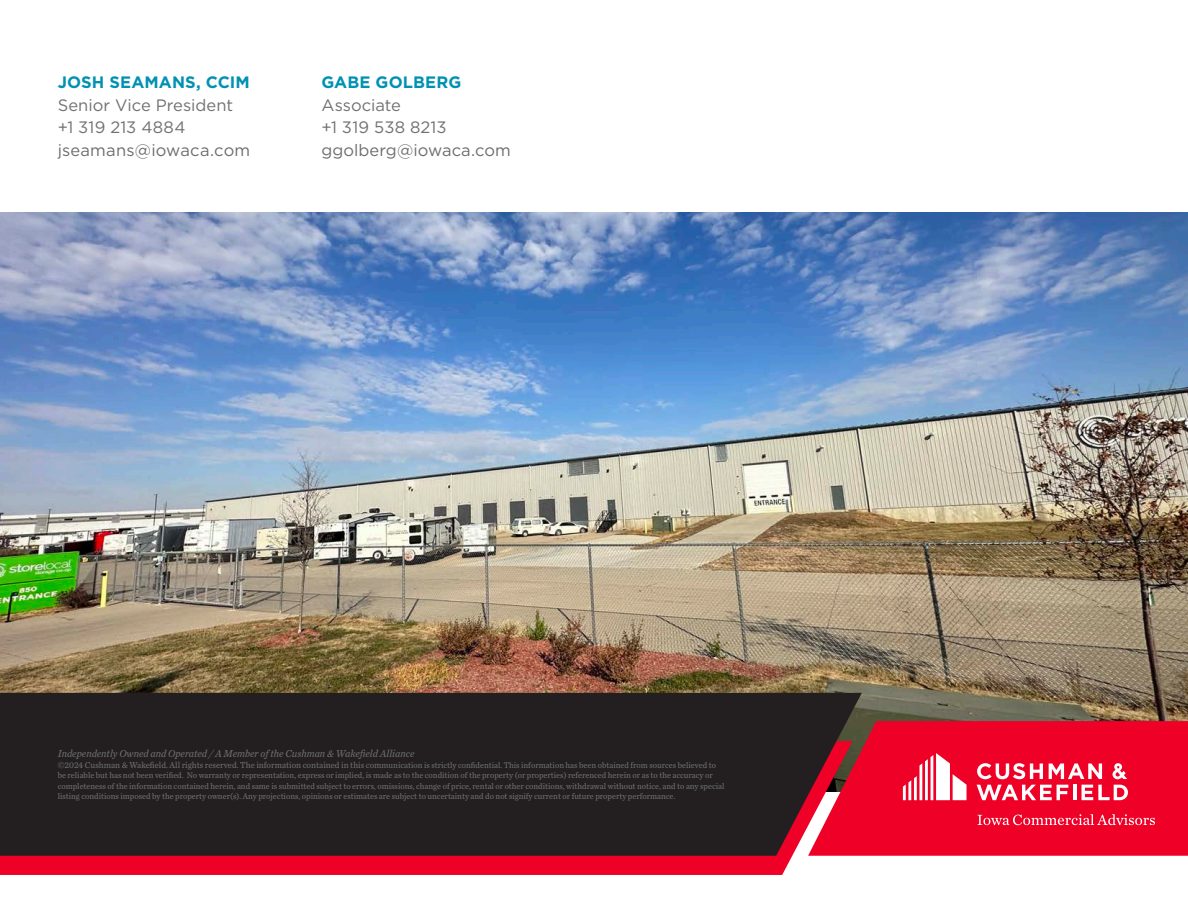
<style>
.page{position:relative;width:1188px;height:918px;background:#fff}
.page>*{position:absolute;margin:0;border:0;box-sizing:border-box;transform-origin:0 0}
.Broker_Contact{font:16.5px/22.5px "Gotham";letter-spacing:.005em;color:#6f7172}
.Broker_Contact-2{font:16.5px "Gotham";letter-spacing:.005em;color:#6c6d70}
.Broker_Name{font:700 16.5px "Gotham";letter-spacing:.005em;color:#0091b3}
.Broker_Contact-3{font:700 16.5px "Gotham";letter-spacing:.01em;color:#0091b3}
.disclaimer{font:italic 10.5px "Chronicle Text G2";color:#6f7172;scale:.95 1}
.disclaimer-2{font:8.7px/10.4px "Chronicle Text G2";color:#6f7172;scale:.95 1}
.s1{font-size:9px}
</style>
<div class="page">
<img style="left:0;top:213px;width:1188px;height:508px">
<div style="left:0;top:856px;width:792px;height:19px;background:#ef0027"></div>
<div style="left:862px;top:721px;width:326px;height:135px;background:#ef0027"></div>
<svg style="left:978px;top:814px;width:177px;height:11px;background:#f23f5c"></svg>
<svg style="left:903px;top:753px;width:64px;height:47px"></svg>
<hr style="left:1073px;top:785px;width:3px;height:15px;background:#fff">
<svg style="left:1082px;top:785px;width:46px;height:15px"></svg>
<svg style="left:977px;top:763px;width:66px;height:16px"></svg>
<svg style="left:1049px;top:763px;width:53px;height:16px"></svg>
<svg style="left:977px;top:785px;width:91px;height:15px"></svg>
<svg style="left:1112px;top:763px;width:15px;height:16px"></svg>
<div style="left:0;top:693px;width:862px;height:163px;background:#231f20"></div>
<p class="Broker_Name" style="left:58px;top:71px;width:194px">JOSH SEAMANS, CCIM</p>
<p class="Broker_Contact" style="left:58px;top:93px;width:177px">Senior Vice President</p>
<p class="Broker_Contact" style="left:58px;top:116px;width:129px">+1 319 213 4884</p>
<p class="Broker_Contact-2" style="left:58px;top:139px;width:194px">jseamans@iowaca.com</p>
<p class="Broker_Contact-3" style="left:321px;top:71px;width:142px">GABE GOLBERG</p>
<p class="Broker_Contact" style="left:321px;top:93px;width:127px">Associate<br>+1 319 538 8213</p>
<p class="Broker_Contact-2" style="left:321px;top:139px;width:191px">ggolberg@iowaca.com</p>
<p class="disclaimer" style="left:58px;top:746px;width:377px">Independently Owned and Operated / A Member of the Cushman &amp; Wakefield Alliance</p>
<p class="disclaimer-2" style="left:58px;top:759px;width:703px"><span class="s1">©2024 Cushman &amp; Wakefield. All rights reserved. The information contained in this com</span>munication is strictly confidential. This information has been obtained from sources believed to be reliable but has not been verified. No warranty or representation, express or implied, is made as to the condition of the property (or properties) referenced herein or as to the accuracy or completeness of the information contained herein, and same is submitted subject to errors, omissions, change of price, rental or other conditions, withdrawal without notice, and to any special listing conditions imposed by the property owner(s). Any projections, opinions or estimates are subject to uncertainty and do not signify current or future property performance.</p>
</div>
